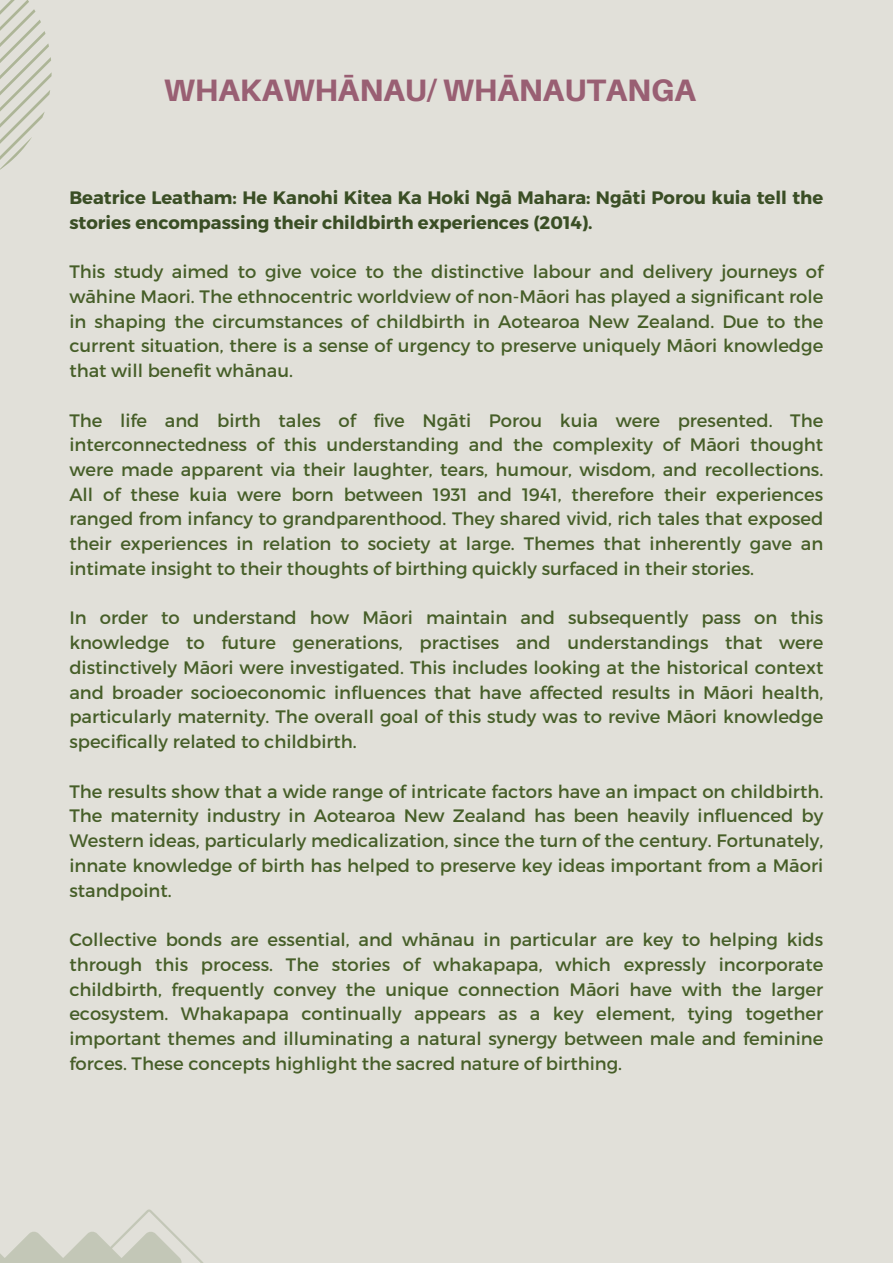
<style>
.page{position:relative;width:893px;height:1264px;background:#fff}
.page>*{position:absolute;margin:0;border:0;box-sizing:border-box;transform-origin:0 0}
.t1{font:800 31.05px "Aileron";color:#995f73}
.t2{font:18px/24.8px "Montserrat";color:#465e28;text-align:justify}
.t3{font:700 18px/24.8px "Montserrat";color:#3a4e25}
</style>
<div class="page">
<div style="left:0;top:0;width:892px;height:1262px;background:#e1e0d9"></div>
<svg style="left:0;top:0;width:51px;height:170px"></svg>
<svg style="left:0;top:1209px;width:203px;height:53px"></svg>
<p class="t1" style="left:164px;top:71px;width:533px">WHAKAWHĀNAU/ WHĀNAUTANGA</p>
<p class="t3" style="left:69px;top:184px;width:755px">Beatrice Leatham: He Kanohi Kitea Ka Hoki Ngā Mahara: Ngāti Porou kuia tell the stories encompassing their childbirth experiences (2014).</p>
<p class="t2" style="left:69px;top:258px;width:755px">This study aimed to give voice to the distinctive labour and delivery journeys of wāhine Maori. The ethnocentric worldview of non-Māori has played a significant role in shaping the circumstances of childbirth in Aotearoa New Zealand. Due to the current situation, there is a sense of urgency to preserve uniquely Māori knowledge that will benefit whānau.</p>
<p class="t2" style="left:69px;top:407px;width:755px">The life and birth tales of five Ngāti Porou kuia were presented. The interconnectedness of this understanding and the complexity of Māori thought were made apparent via their laughter, tears, humour, wisdom, and recollections.<br>All of these kuia were born between 1931 and 1941, therefore their experiences ranged from infancy to grandparenthood. They shared vivid, rich tales that exposed their experiences in relation to society at large. Themes that inherently gave an intimate insight to their thoughts of birthing quickly surfaced in their stories.</p>
<p class="t2" style="left:69px;top:604px;width:755px">In order to understand how Māori maintain and subsequently pass on this knowledge to future generations, practises and understandings that were distinctively Māori were investigated. This includes looking at the historical context and broader socioeconomic influences that have affected results in Māori health, particularly maternity. The overall goal of this study was to revive Māori knowledge specifically related to childbirth.</p>
<p class="t2" style="left:69px;top:778px;width:755px">The results show that a wide range of intricate factors have an impact on childbirth.<br>The maternity industry in Aotearoa New Zealand has been heavily influenced by Western ideas, particularly medicalization, since the turn of the century. Fortunately, innate knowledge of birth has helped to preserve key ideas important from a Māori standpoint.</p>
<p class="t2" style="left:69px;top:926px;width:755px">Collective bonds are essential, and whānau in particular are key to helping kids through this process. The stories of whakapapa, which expressly incorporate childbirth, frequently convey the unique connection Māori have with the larger ecosystem. Whakapapa continually appears as a key element, tying together important themes and illuminating a natural synergy between male and feminine forces. These concepts highlight the sacred nature of birthing.</p>
</div>
